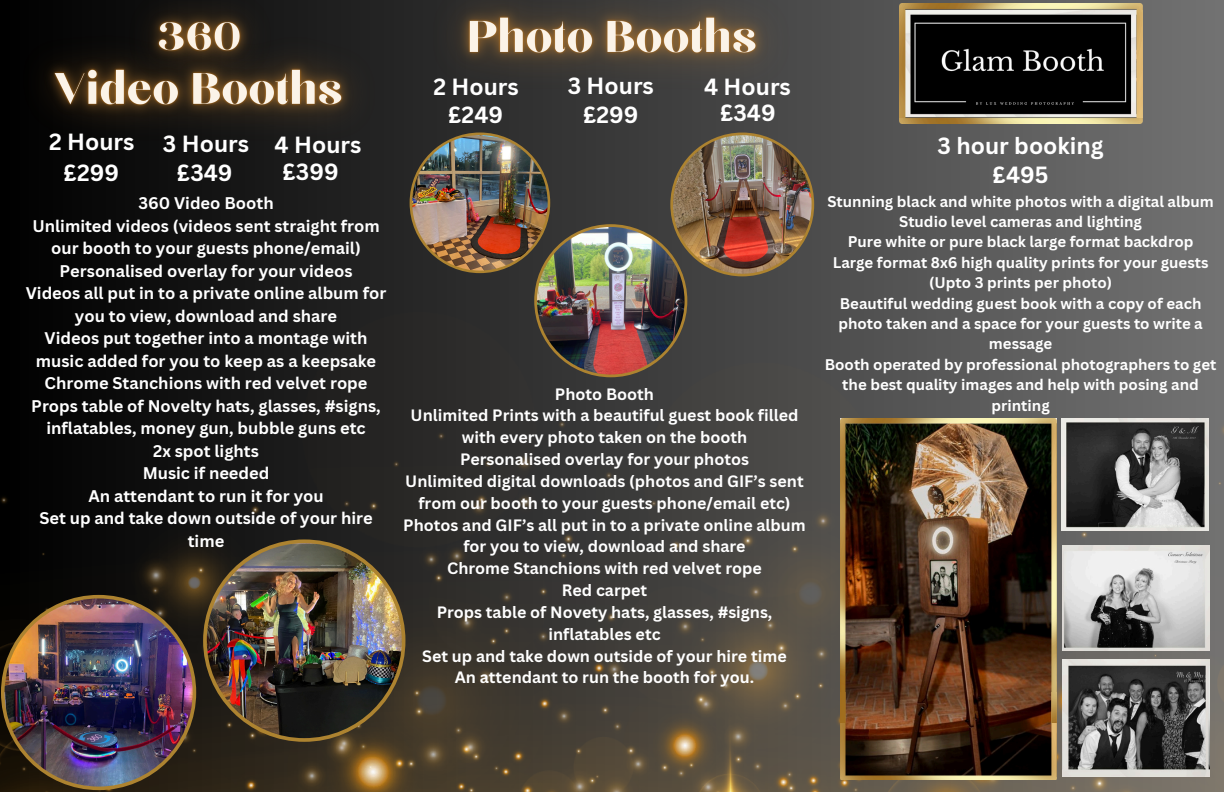
<style>
.page{position:relative;width:1224px;height:792px;background:#fff}
.page>*{position:absolute;margin:0;border:0;box-sizing:border-box;transform-origin:0 0}
.t1{font:700 22.8px "Canva Sans";color:#fff}
.t2{font:700 16.4px/22.5px "Canva Sans";color:#fff;text-align:center}
.t3{font:700 16px/21.8px "Canva Sans";color:#fff;text-align:center}
.t4{font:700 15px/20.4px "Canva Sans";color:#fff;text-align:center}
</style>
<div class="page">
<svg style="left:0;top:0;width:1224px;height:223px;background:#515151"></svg>
<img style="left:0;top:223px;width:1224px;height:569px">
<img style="left:1px;top:595px;width:195px;height:195px">
<img style="left:203px;top:539px;width:202px;height:203px">
<img style="left:410px;top:137px;width:404px;height:240px">
<img style="left:840px;top:723px;width:216px;height:56px">
<img style="left:899px;top:117px;width:244px;height:7px">
<img style="left:899px;top:4px;width:244px;height:113px">
<img style="left:840px;top:418px;width:216px;height:305px">
<img style="left:1061px;top:418px;width:147px;height:112px">
<img style="left:1063px;top:545px;width:147px;height:106px">
<img style="left:1063px;top:660px;width:147px;height:117px">
<img style="left:414px;top:0;width:413px;height:137px">
<img style="left:0;top:0;width:414px;height:189px">
<p class="t1" style="left:49px;top:126px;width:87px">2 Hours</p>
<p class="t1" style="left:163px;top:127px;width:88px">3 Hours</p>
<p class="t1" style="left:275px;top:129px;width:88px">4 Hours</p>
<p class="t1" style="left:64px;top:157px;width:57px">£299</p>
<p class="t1" style="left:177px;top:157px;width:57px">£349</p>
<p class="t1" style="left:282px;top:156px;width:58px">£399</p>
<h3 class="t2" style="left:138px;top:192px;width:137px">360 Video Booth</h3>
<h3 class="t2" style="left:32px;top:214px;width:349px">Unlimited videos (videos sent straight from our booth to your guests phone/email)</h3>
<p class="t2" style="left:60px;top:259px;width:294px">Personalised overlay for your videos</p>
<p class="t2" style="left:26px;top:282px;width:362px">Videos all put in to a private online album for you to view, download and share</p>
<p class="t2" style="left:36px;top:327px;width:342px">Videos put together into a montage with music added for you to keep as a keepsake</p>
<p class="t2" style="left:45px;top:372px;width:324px">Chrome Stanchions with red velvet rope</p>
<p class="t2" style="left:31px;top:394px;width:351px">Props table of Novelty hats, glasses, #signs, inflatables, money gun, bubble guns etc</p>
<p class="t2" style="left:153px;top:439px;width:107px">2x spot lights</p>
<p class="t2" style="left:143px;top:462px;width:128px">Music if needed</p>
<p class="t2" style="left:88px;top:484px;width:237px">An attendant to run it for you</p>
<p class="t2" style="left:39px;top:507px;width:335px">Set up and take down outside of your hire time</p>
<p class="t1" style="left:433px;top:71px;width:87px">2 Hours</p>
<p class="t1" style="left:568px;top:70px;width:88px">3 Hours</p>
<p class="t1" style="left:704px;top:71px;width:88px">4 Hours</p>
<p class="t1" style="left:448px;top:99px;width:56px">£249</p>
<p class="t1" style="left:583px;top:99px;width:57px">£299</p>
<p class="t1" style="left:720px;top:97px;width:57px">£349</p>
<h3 class="t3" style="left:555px;top:382px;width:101px">Photo Booth</h3>
<p class="t3" style="left:411px;top:404px;width:389px">Unlimited Prints with a beautiful guest book filled with every photo taken on the booth</p>
<p class="t3" style="left:460px;top:448px;width:291px">Personalised overlay for your photos</p>
<p class="t3" style="left:405px;top:470px;width:400px">Unlimited digital downloads (photos and GIF’s sent from our booth to your guests phone/email etc)</p>
<h3 class="t3" style="left:403px;top:513px;width:404px">Photos and GIF’s all put in to a private online album for you to view, download and share</h3>
<h3 class="t3" style="left:447px;top:557px;width:316px">Chrome Stanchions with red velvet rope</h3>
<h3 class="t3" style="left:562px;top:579px;width:87px">Red carpet</h3>
<p class="t3" style="left:437px;top:601px;width:337px">Props table of Novety hats, glasses, #signs, inflatables etc</p>
<p class="t3" style="left:422px;top:644px;width:366px">Set up and take down outside of your hire time</p>
<h3 class="t3" style="left:455px;top:666px;width:301px">An attendant to run the booth for you.</h3>
<p class="t1" style="left:938px;top:130px;width:168px">3 hour booking</p>
<p class="t4" style="left:827px;top:191px;width:388px">Stunning black and white photos with a digital album</p>
<p class="t4" style="left:899px;top:211px;width:244px">Studio level cameras and lighting</p>
<p class="t4" style="left:848px;top:231px;width:347px">Pure white or pure black large format backdrop</p>
<p class="t4" style="left:833px;top:252px;width:377px">Large format 8x6 high quality prints for your guests</p>
<p class="t4" style="left:929px;top:272px;width:184px">(Upto 3 prints per photo)</p>
<p class="t4" style="left:838px;top:293px;width:366px">Beautiful wedding guest book with a copy of each photo taken and a space for your guests to write a message</p>
<p class="t4" style="left:825px;top:354px;width:393px">Booth operated by professional photographers to get the best quality images and help with posing and printing</p>
<p class="t1" style="left:993px;top:159px;width:58px">£495</p>
</div>
